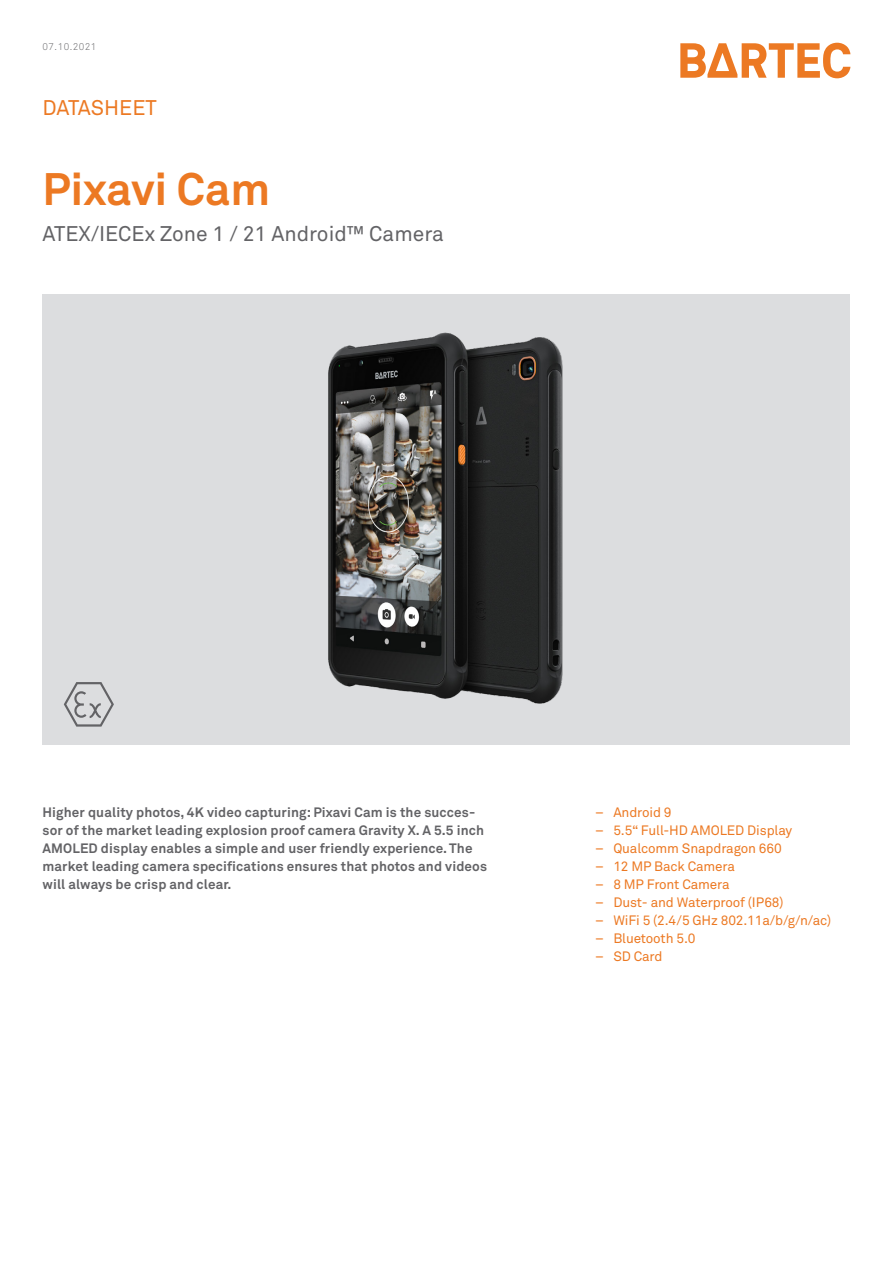
<style>
.page{position:relative;width:893px;height:1263px;background:#fff}
.page>*{position:absolute;margin:0;border:0;box-sizing:border-box;transform-origin:0 0}
.t1{font:700 45px "Akkurat Pro";color:#ec7923}
.t2{font:21px "Akkurat Pro";color:#636366}
.t3{font:21px "Akkurat Pro";letter-spacing:-.005em;color:#ec7923}
.t4{font:700 13.5px/18px "Akkurat Pro";letter-spacing:.01em;color:#636366}
.t5{font:13.5px "Akkurat Pro";letter-spacing:-.01em;color:#ec7923}
.t6{font:300 9.75px "Akkurat Pro";letter-spacing:.05em;color:#636366}
</style>
<div class="page">
<div style="left:43px;top:294px;width:807px;height:451px;background:#dcdddf"></div>
<img style="left:328px;top:332px;width:235px;height:372px">
<svg style="left:64px;top:682px;width:50px;height:45px"></svg>
<svg style="left:680px;top:43px;width:170px;height:35px"></svg>
<p class="t6" style="left:43px;top:41px;width:55px">07.10.2021</p>
<p class="t3" style="left:43px;top:95px;width:116px">DATASHEET</p>
<p class="t1" style="left:43px;top:161px;width:229px">Pixavi Cam</p>
<p class="t2" style="left:43px;top:221px;width:403px">ATEX/IECEx Zone 1 / 21 Android™ Camera</p>
<p class="t4" style="left:43px;top:803px;width:446px">Higher quality photos, 4K video capturing: Pixavi Cam is the succes&shy;sor of the market leading explosion proof camera Gravity X. A 5.5 inch AMOLED display enables a simple and user friendly experience. The market leading camera specifications ensures that photos and videos will always be crisp and clear.</p>
<p class="t5" style="left:595px;top:804px;width:78px">– Android 9</p>
<p class="t5" style="left:595px;top:822px;width:199px">– 5.5“ Full-HD AMOLED Display</p>
<p class="t5" style="left:595px;top:840px;width:188px">– Qualcomm Snapdragon 660</p>
<p class="t5" style="left:595px;top:858px;width:141px">– 12 MP Back Camera</p>
<p class="t5" style="left:595px;top:876px;width:136px">– 8 MP Front Camera</p>
<p class="t5" style="left:595px;top:894px;width:190px">– Dust- and Waterproof (IP68)</p>
<p class="t5" style="left:595px;top:912px;width:237px">– WiFi 5 (2.4/5 GHz 802.11a/b/g/n/ac)</p>
<p class="t5" style="left:595px;top:930px;width:102px">– Bluetooth 5.0</p>
<p class="t5" style="left:595px;top:948px;width:69px">– SD Card</p>
</div>
